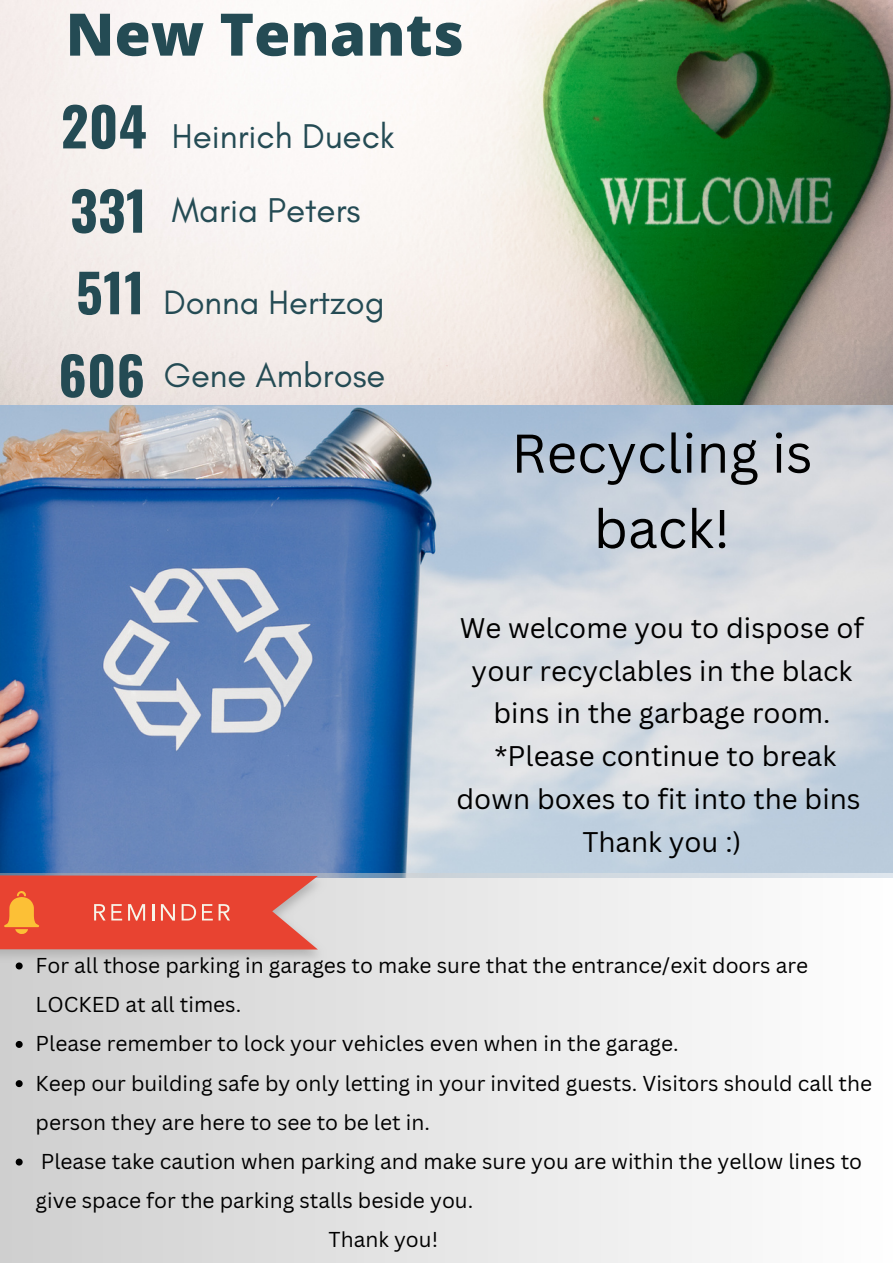
<style>
.page{position:relative;width:893px;height:1264px;background:#fff}
.page>*{position:absolute;margin:0;border:0;box-sizing:border-box;transform-origin:0 0}
.t1{font:800 58.65px "Open Sans";color:#244b54}
.t2{font:53.25px/75.3px "Canva Sans";color:#000;text-align:center}
.t3{font:34.95px "Glacial Indifference";color:#244b54}
.t4{font:34.5px "Glacial Indifference";color:#244b54}
.t5{font:34.35px "Glacial Indifference";color:#244b54}
.t6{font:27.6px/42.8px "Canva Sans";color:#000;text-align:center}
.t7{font:21px "Canva Sans";color:#000}
.s1{font-family:"Oswald";font-weight:700;font-size:53.25px}
.s2{font-family:"Oswald";font-weight:700;font-size:52.5px}
.s3{font-family:"Oswald";font-weight:700;font-size:52.65px}
</style>
<div class="page">
<img style="left:0;top:0;width:892px;height:406px">
<img style="left:0;top:406px;width:892px;height:467px">
<div style="left:0;top:873px;width:892px;height:389px;background:linear-gradient(to right,#cfcfcf,#fefefe)"></div>
<img style="left:0;top:873px;width:333px;height:89px">
<svg style="left:0;top:875px;width:318px;height:74px;background:#e75743"></svg>
<svg style="left:16px;top:962px;width:7px;height:7px"></svg>
<svg style="left:16px;top:1040px;width:7px;height:7px"></svg>
<svg style="left:16px;top:1080px;width:7px;height:7px"></svg>
<svg style="left:16px;top:1158px;width:7px;height:7px"></svg>
<h1 class="t1" style="left:66px;top:-7px;width:400px">New Tenants</h1>
<h3 class="t3" style="left:61px;top:115px;width:335px"><span class="s1">204</span> Heinrich Dueck</h3>
<h3 class="t3" style="left:70px;top:189px;width:292px"><span class="s1">331</span> Maria Peters</h3>
<h3 class="t5" style="left:76px;top:282px;width:310px"><span class="s2">511</span> Donna Hertzog</h3>
<h3 class="t4" style="left:58px;top:354px;width:328px"><span class="s3">606</span> Gene Ambrose</h3>
<h2 class="t2" style="left:511px;top:414px;width:303px">Recycling is back!</h2>
<h3 class="t6" style="left:456px;top:606px;width:409px">We welcome you to dispose of your recyclables in the black bins in the garbage room. *Please continue to break down boxes to fit into the bins<br>Thank you :)</h3>
<p class="t7" style="left:36px;top:950px;width:774px">For all those parking in garages to make sure that the entrance/exit doors are</p>
<p class="t7" style="left:36px;top:989px;width:207px">LOCKED at all times.</p>
<p class="t7" style="left:36px;top:1028px;width:644px">Please remember to lock your vehicles even when in the garage.</p>
<p class="t7" style="left:36px;top:1068px;width:837px">Keep our building safe by only letting in your invited guests. Visitors should call the</p>
<p class="t7" style="left:36px;top:1107px;width:396px">person they are here to see to be let in.</p>
<p class="t7" style="left:41px;top:1146px;width:822px">Please take caution when parking and make sure you are within the yellow lines to</p>
<p class="t7" style="left:36px;top:1185px;width:439px">give space for the parking stalls beside you.</p>
<p class="t7" style="left:328px;top:1224px;width:111px">Thank you!</p>
</div>
